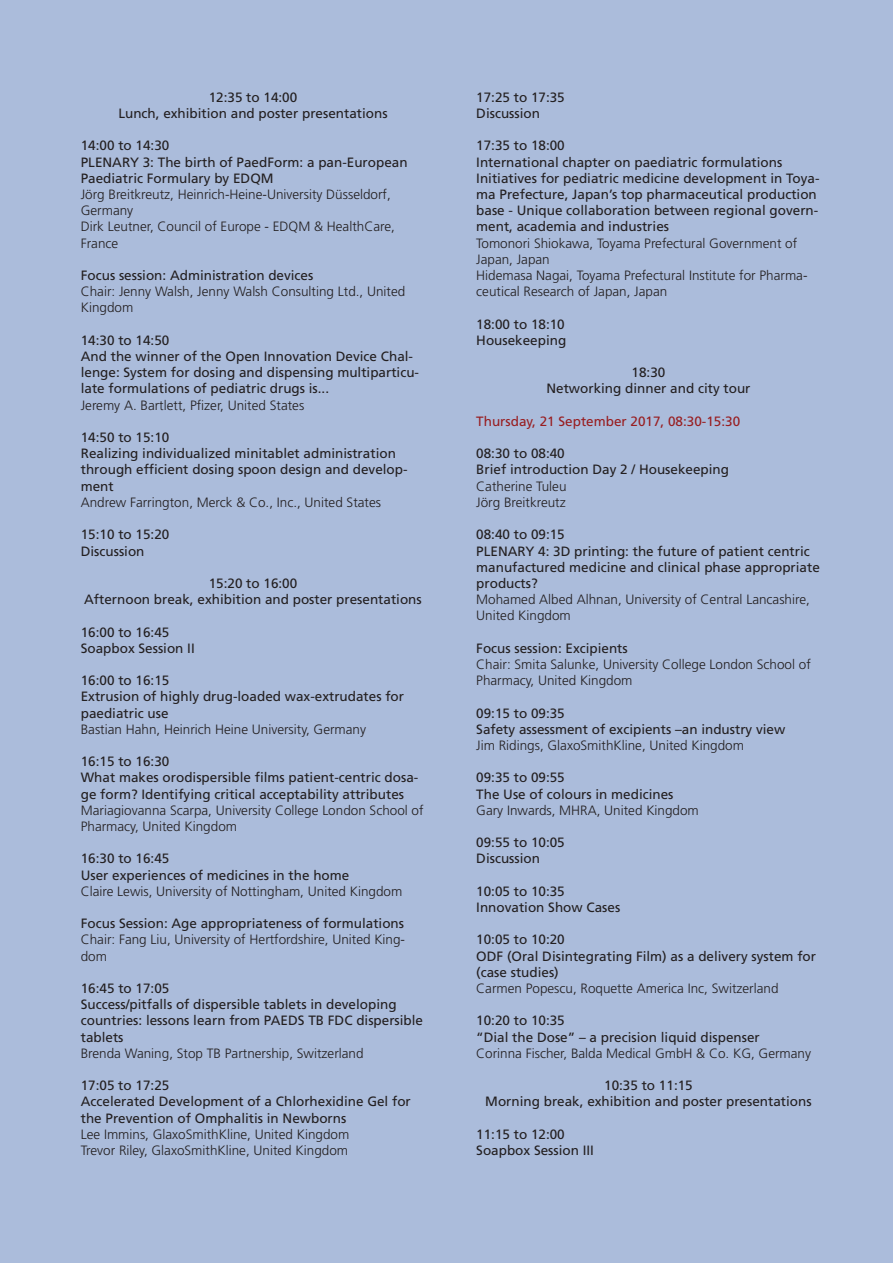
<style>
.page{position:relative;width:893px;height:1263px;background:#fff}
.page>*{position:absolute;margin:0;border:0;box-sizing:border-box;transform-origin:0 0}
.t1{font:13.5px/16.2px "Frutiger LT Std";color:#231f20}
.t2{font:300 13.5px/16.2px "Frutiger LT Std";color:#231f20}
.t3{font:13.5px "Frutiger LT Std";color:#981e21}
.t4{font:300 13.5px "Frutiger";color:#231f20}
</style>
<div class="page">
<div style="left:1px;top:0;width:892px;height:1263px;background:#abbcdb"></div>
<hr style="left:0;top:0;width:1px;height:1263px;background:#abbcdb">
<p class="t1" style="left:118px;top:90px;width:271px;text-align:center">12:35 to 14:00<br>Lunch, exhibition and poster presentations</p>
<p class="t1" style="left:81px;top:139px;width:328px">14:00 to 14:30<br>PLENARY 3: The birth of PaedForm: a pan-European<br>Paediatric Formulary by EDQM</p>
<p class="t2" style="left:81px;top:187px;width:316px">Jörg Breitkreutz, Heinrich-Heine-University Düsseldorf,<br>Germany<br>Dirk Leutner, Council of Europe - EDQM &amp; HealthCare,<br>France</p>
<p class="t1" style="left:81px;top:268px;width:234px">Focus session: Administration devices</p>
<p class="t2" style="left:81px;top:284px;width:326px">Chair: Jenny Walsh, Jenny Walsh Consulting Ltd., United<br>Kingdom</p>
<p class="t1" style="left:81px;top:333px;width:340px">14:30 to 14:50<br>And the winner of the Open Innovation Device Chal&shy;lenge: System for dosing and dispensing multiparticu&shy;late formulations of pediatric drugs is...</p>
<p class="t2" style="left:81px;top:398px;width:225px">Jeremy A. Bartlett, Pfizer, United States</p>
<p class="t1" style="left:81px;top:430px;width:328px">14:50 to 15:10<br>Realizing individualized minitablet administration through efficient dosing spoon design and develop&shy;ment</p>
<p class="t2" style="left:81px;top:495px;width:302px">Andrew Farrington, Merck &amp; Co., Inc., United States</p>
<p class="t1" style="left:81px;top:527px;width:90px">15:10 to 15:20<br>Discussion</p>
<p class="t1" style="left:84px;top:576px;width:339px;text-align:center">15:20 to 16:00<br>Afternoon break, exhibition and poster presentations</p>
<p class="t1" style="left:81px;top:625px;width:116px">16:00 to 16:45<br>Soapbox Session II</p>
<p class="t1" style="left:81px;top:673px;width:325px">16:00 to 16:15<br>Extrusion of highly drug-loaded wax-extrudates for paediatric use</p>
<p class="t2" style="left:81px;top:722px;width:287px">Bastian Hahn, Heinrich Heine University, Germany</p>
<p class="t1" style="left:81px;top:754px;width:339px">16:15 to 16:30<br>What makes orodispersible films patient-centric dosa&shy;ge form? Identifying critical acceptability attributes</p>
<p class="t2" style="left:81px;top:803px;width:344px">Mariagiovanna Scarpa, University College London School of<br>Pharmacy, United Kingdom</p>
<p class="t1" style="left:81px;top:851px;width:270px">16:30 to 16:45<br>User experiences of medicines in the home</p>
<p class="t2" style="left:81px;top:884px;width:323px">Claire Lewis, University of Nottingham, United Kingdom</p>
<p class="t1" style="left:81px;top:916px;width:325px">Focus Session: Age appropriateness of formulations</p>
<p class="t2" style="left:81px;top:932px;width:326px">Chair: Fang Liu, University of Hertfordshire, United King&shy;dom</p>
<p class="t1" style="left:81px;top:981px;width:344px">16:45 to 17:05<br>Success/pitfalls of dispersible tablets in developing countries: lessons learn from PAEDS TB FDC dispersible tablets</p>
<p class="t2" style="left:81px;top:1046px;width:284px">Brenda Waning, Stop TB Partnership, Switzerland</p>
<p class="t1" style="left:81px;top:1078px;width:332px">17:05 to 17:25<br>Accelerated Development of a Chlorhexidine Gel for the Prevention of Omphalitis in Newborns</p>
<p class="t2" style="left:81px;top:1127px;width:270px">Lee Immins, GlaxoSmithKline, United Kingdom<br>Trevor Riley, GlaxoSmithKline, United Kingdom</p>
<p class="t1" style="left:476px;top:90px;width:90px">17:25 to 17:35<br>Discussion</p>
<p class="t1" style="left:476px;top:139px;width:345px">17:35 to 18:00<br>International chapter on paediatric formulations Initiatives for pediatric medicine development in Toya&shy;ma Prefecture, Japan’s top pharmaceutical production base - Unique collaboration between regional govern&shy;ment, academia and industries</p>
<p class="t2" style="left:476px;top:236px;width:333px">Tomonori Shiokawa, Toyama Prefectural Government of Japan, Japan<br>Hidemasa Nagai, Toyama Prefectural Institute for Pharma&shy;ceutical Research of Japan, Japan</p>
<p class="t1" style="left:476px;top:317px;width:92px">18:00 to 18:10<br>Housekeeping</p>
<p class="t1" style="left:546px;top:365px;width:206px;text-align:center">18:30<br>Networking dinner and city tour</p>
<p class="t3" style="left:476px;top:416px;width:265px">Thursday, 21 September 2017, 08:30-15:30</p>
<p class="t1" style="left:476px;top:446px;width:254px">08:30 to 08:40<br>Brief introduction Day 2 / Housekeeping</p>
<p class="t2" style="left:476px;top:479px;width:92px">Catherine Tuleu<br>Jörg Breitkreutz</p>
<p class="t1" style="left:476px;top:527px;width:345px">08:40 to 09:15<br>PLENARY 4: 3D printing: the future of patient centric manufactured medicine and clinical phase appropriate products?</p>
<p class="t2" style="left:476px;top:592px;width:335px">Mohamed Albed Alhnan, University of Central Lancashire,<br>United Kingdom</p>
<p class="t1" style="left:476px;top:641px;width:153px">Focus session: Excipients</p>
<p class="t2" style="left:476px;top:657px;width:336px">Chair: Smita Salunke, University College London School of<br>Pharmacy, United Kingdom</p>
<p class="t1" style="left:476px;top:706px;width:311px">09:15 to 09:35<br>Safety assessment of excipients –an industry view</p>
<p class="t2" style="left:476px;top:738px;width:269px">Jim Ridings, GlaxoSmithKline, United Kingdom</p>
<p class="t1" style="left:476px;top:770px;width:199px">09:35 to 09:55<br>The Use of colours in medicines</p>
<p class="t4" style="left:476px;top:805px;width:224px">Gary Inwards, MHRA, United Kingdom</p>
<p class="t1" style="left:476px;top:835px;width:90px">09:55 to 10:05<br>Discussion</p>
<p class="t1" style="left:476px;top:884px;width:146px">10:05 to 10:35<br>Innovation Show Cases</p>
<p class="t1" style="left:476px;top:932px;width:341px">10:05 to 10:20<br>ODF (Oral Disintegrating Film) as a delivery system for (case studies)</p>
<p class="t2" style="left:476px;top:981px;width:304px">Carmen Popescu, Roquette America Inc, Switzerland</p>
<p class="t1" style="left:476px;top:1013px;width:285px">10:20 to 10:35<br>“Dial the Dose” – a precision liquid dispenser</p>
<p class="t2" style="left:476px;top:1046px;width:336px">Corinna Fischer, Balda Medical GmbH &amp; Co. KG, Germany</p>
<p class="t1" style="left:485px;top:1078px;width:328px;text-align:center">10:35 to 11:15<br>Morning break, exhibition and poster presentations</p>
<p class="t1" style="left:476px;top:1127px;width:119px">11:15 to 12:00<br>Soapbox Session III</p>
</div>
